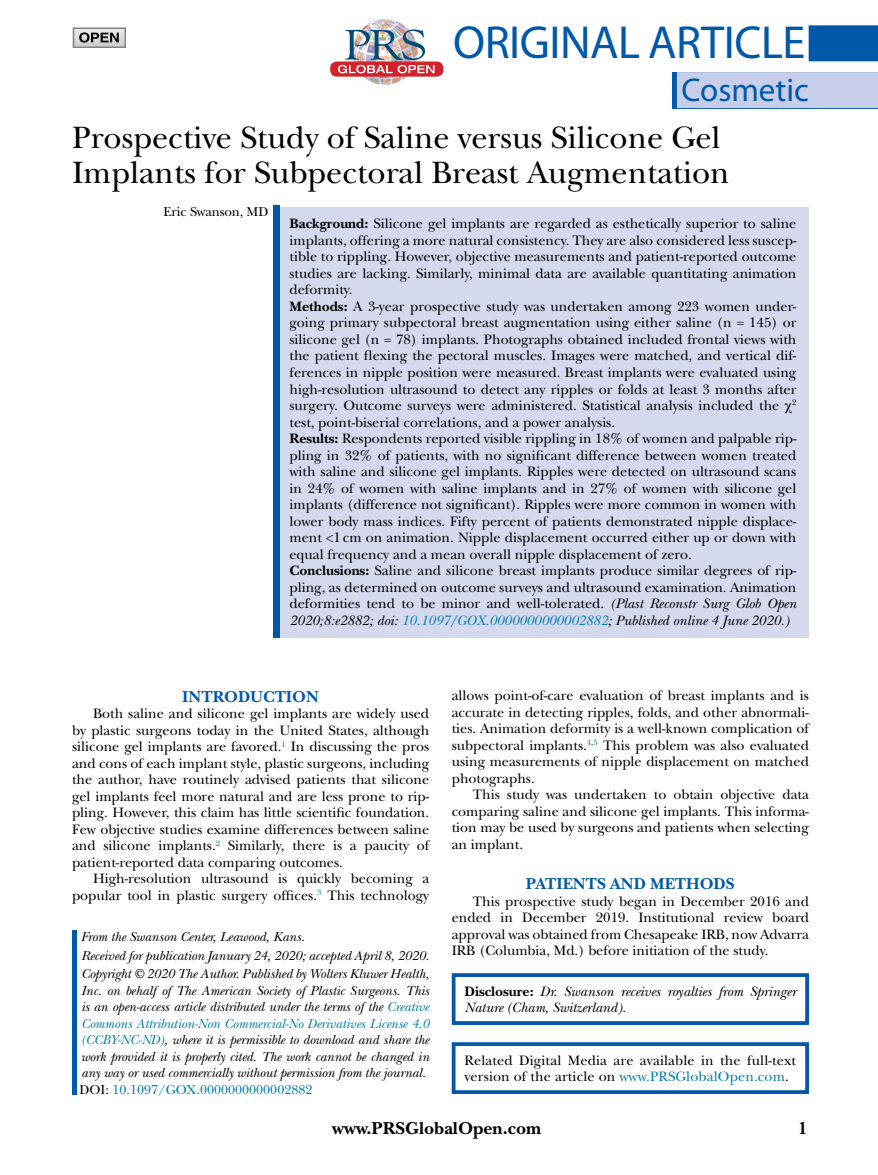
<style>
.page{position:relative;width:878px;height:1175px;background:#fff}
.page>*{position:absolute;margin:0;border:0;box-sizing:border-box;transform-origin:0 0}
.t1{font:46.5px "Myriad Pro";letter-spacing:-.01em;color:#0058a9}
.t2{font:33px "Myriad Pro";color:#0058a9}
.t3{font:32.25px/34.5px "New Baskerville Std";color:#000}
.t4{font:700 18px "New Baskerville Std";color:#000}
.t5{font:700 16.5px "New Baskerville Std";color:#0058a9}
.t6{font:14.25px/16.5px "New Baskerville Std";color:#000;text-align:justify}
.t7{font:italic 14.25px/16.5px "New Baskerville Std";color:#000}
.t8{font:italic 13.5px/16.5px "New Baskerville Std";letter-spacing:-.005em;color:#000}
.t9{font:13.5px "New Baskerville Std";letter-spacing:-.01em;color:#000}
.s1{font-weight:700}
.s2{font-family:"Gandhari Unicode"}
.s3{font-style:italic}
.s4{font-style:italic;color:#017eac}
.s5{color:#017eac}
.s6{font-style:normal}
.s7{font-style:normal;color:#017eac}
.s8{font-weight:700;font-style:normal}
</style>
<div class="page">
<div style="left:73px;top:28px;width:52px;height:20px;border:2px solid #808285"></div>
<svg style="left:79px;top:32px;width:40px;height:11px"></svg>
<img style="left:361px;top:20px;width:47px;height:64px">
<div style="left:330px;top:61px;width:113px;height:16px;background:#d2232a;border-radius:7px"></div>
<img style="left:338px;top:29px;width:96px;height:44px">
<div style="left:672px;top:72px;width:206px;height:36px;background:linear-gradient(to bottom,#095dac,#095dac)"></div>
<div style="left:677px;top:72px;width:201px;height:36px;background:#c7cee9"></div>
<hr style="left:72px;top:930px;width:4px;height:16px;background:#0058a9">
<hr style="left:72px;top:946px;width:4px;height:19px;background:#0058a9">
<hr style="left:72px;top:965px;width:4px;height:122px;background:#0058a9">
<hr style="left:72px;top:1081px;width:4px;height:13px;background:#0058a9">
<div style="left:452px;top:1042px;width:356px;height:52px;border:4px solid #0058a9"></div>
<div style="left:452px;top:973px;width:356px;height:51px;border:4px solid #0058a9"></div>
<div style="left:274px;top:207px;width:534px;height:430px;background:#d4d9ee"></div>
<div style="left:274px;top:206px;width:6px;height:93px;background:#0058a9"></div>
<div style="left:274px;top:288px;width:6px;height:143px;background:#0058a9"></div>
<div style="left:274px;top:420px;width:6px;height:143px;background:#0058a9"></div>
<div style="left:274px;top:552px;width:6px;height:85px;background:#0058a9"></div>
<div style="left:808px;top:25px;width:70px;height:36px;background:#0058a9"></div>
<h1 class="t1" style="left:453px;top:14px;width:354px">ORIGINAL ARTICLE</h1>
<h2 class="t2" style="left:681px;top:69px;width:129px">COSMETIC</h2>
<h3 class="t3" style="left:72px;top:121px;width:659px">Prospective Study of Saline versus Silicone Gel<br>Implants for Subpectoral Breast Augmentation</h3>
<p class="t9" style="left:163px;top:203px;width:106px">Eric Swanson, MD</p>
<p class="t6" style="left:289px;top:216px;width:508px;text-align:left"><span class="s1">Background:</span> Silicone gel implants are regarded as esthetically superior to saline implants, offering a more natural consistency. They are also considered less suscep&shy;tible to rippling. However, objective measurements and patient-reported outcome studies are lacking. Similarly, minimal data are available quantitating animation deformity.<br><span class="s1">Methods:</span> A 3-year prospective study was undertaken among 223 women under&shy;going primary subpectoral breast augmentation using either saline (n = 145) or silicone gel (n = 78) implants. Photographs obtained included frontal views with the patient flexing the pectoral muscles. Images were matched, and vertical dif&shy;ferences in nipple position were measured. Breast implants were evaluated using high-resolution ultrasound to detect any ripples or folds at least 3 months after surgery. Outcome surveys were administered. Statistical analysis included the <span class="s2">χ</span><sup>2 </sup>test, point-biserial correlations, and a power analysis.<br><span class="s1">Results:</span> Respondents reported visible rippling in 18% of women and palpable rip&shy;pling in 32% of patients, with no significant difference between women treated with saline and silicone gel implants. Ripples were detected on ultrasound scans in 24% of women with saline implants and in 27% of women with silicone gel implants (difference not significant). Ripples were more common in women with lower body mass indices. Fifty percent of patients demonstrated nipple displace&shy;ment &lt;1cm on animation. Nipple displacement occurred either up or down with equal frequency and a mean overall nipple displacement of zero.<br><span class="s1">Conclusions:</span> Saline and silicone breast implants produce similar degrees of rip&shy;pling, as determined on outcome surveys and ultrasound examination. Animation deformities tend to be minor and well-tolerated. <span class="s3">(Plast Reconstr Surg Glob Open 2020;8:e2882; doi:</span> <span class="s4">10.1097/GOX.0000000000002882</span><span class="s3">; Published online 4 June 2020.)</span></p>
<p class="t5" style="left:182px;top:687px;width:138px">INTRODUCTION</p>
<p class="t6" style="left:72px;top:705px;width:359px;text-indent:21px">Both saline and silicone gel implants are widely used by plastic surgeons today in the United States, although silicone gel implants are favored.<sup>1</sup> In discussing the pros and cons of each implant style, plastic surgeons, including the author, have routinely advised patients that silicone gel implants feel more natural and are less prone to rip&shy;pling. However, this claim has little scientific foundation.<br>Few objective studies examine differences between saline and silicone implants.<sup>2</sup> Similarly, there is a paucity of patient-reported data comparing outcomes.</p>
<p class="t6" style="left:72px;top:870px;width:359px;text-align:right">High-resolution ultrasound is quickly becoming a popular tool in plastic surgery offices.<sup>3</sup> This technology</p>
<p class="t8" style="left:81px;top:927px;width:350px;line-height:18.8px">From the Swanson Center, Leawood, Kans.<br>Received for publication January 24, 2020; accepted April 8, 2020.<br>Copyright © 2020 The Author. Published by Wolters Kluwer Health,</p>
<p class="t8" style="left:80px;top:982px;width:351px">Inc. on behalf of The American Society of Plastic Surgeons. This is an open-access article distributed under the terms of the <span class="s5">Creative Commons Attribution-Non Commercial-No Derivatives License 4.0 (CCBY-NC-ND)</span>, where it is permissible to download and share the work provided it is properly cited. The work cannot be changed in any way or used commercially without permission from the journal.<br><span class="s6">DOI:</span> <span class="s7">10.1097/GOX.0000000000002882</span></p>
<p class="t6" style="left:451px;top:687px;width:359px">allows point-of-care evaluation of breast implants and is accurate in detecting ripples, folds, and other abnormali&shy;ties. Animation deformity is a well-known complication of subpectoral implants.<sup>4</sup><sup>,</sup><sup>5</sup> This problem was also evaluated using measurements of nipple displacement on matched photographs.</p>
<p class="t6" style="left:451px;top:786px;width:359px;text-indent:21px">This study was undertaken to obtain objective data comparing saline and silicone gel implants. This informa&shy;tion may be used by surgeons and patients when selecting an implant.</p>
<p class="t5" style="left:526px;top:874px;width:210px">PATIENTS AND METHODS</p>
<p class="t6" style="left:451px;top:893px;width:359px;text-indent:21px">This prospective study began in December 2016 and ended in December 2019. Institutional review board approval was obtained from Chesapeake IRB, now Advarra IRB (Columbia, Md.) before initiation of the study.</p>
<p class="t7" style="left:464px;top:982px;width:333px"><span class="s8">Disclosure:</span> Dr. Swanson receives royalties from Springer<br>Nature (Cham, Switzerland).</p>
<p class="t6" style="left:464px;top:1051px;width:333px">Related Digital Media are available in the full-text version of the article on <span class="s5">www.PRSGlobalOpen.com</span>.</p>
<p class="t4" style="left:332px;top:1118px;width:210px">www.PRSGlobalOpen.com</p>
<p class="t4" style="left:798px;top:1118px;width:11px">1</p>
</div>
